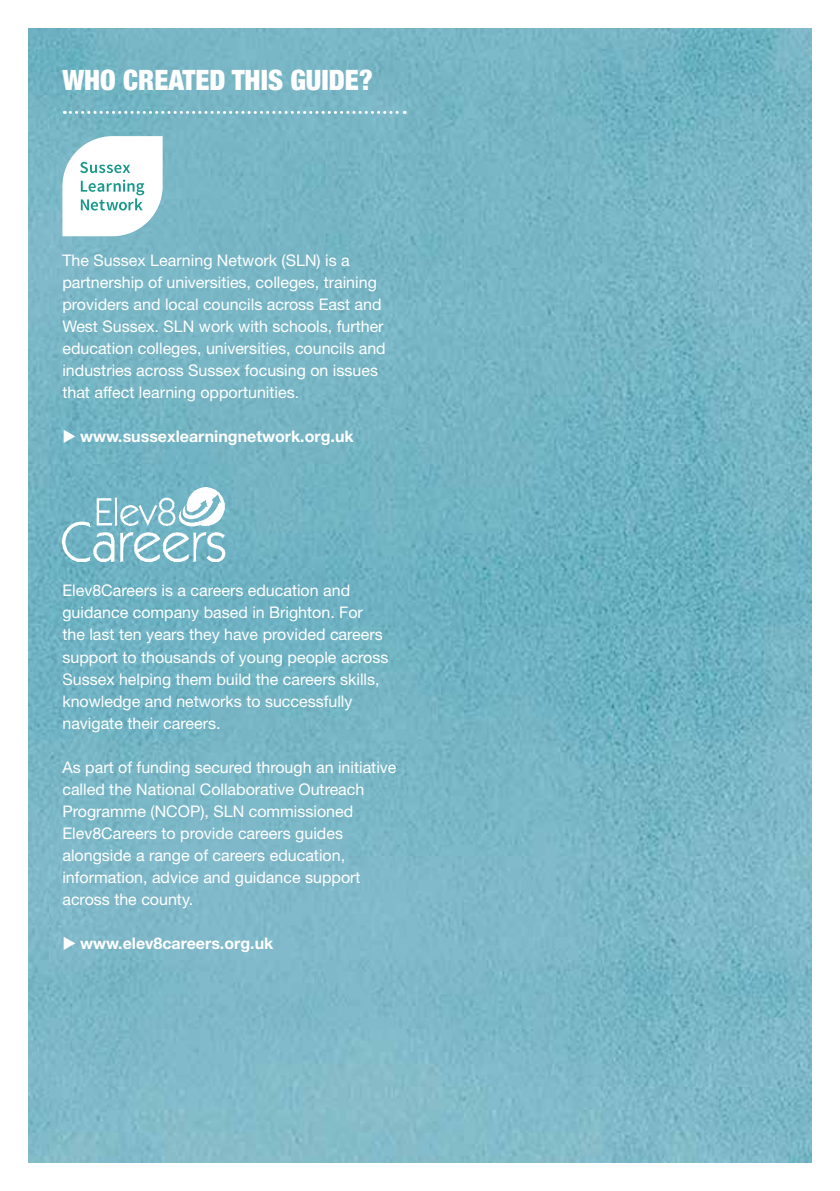
<style>
.page{position:relative;width:840px;height:1191px;background:#fff}
.page>*{position:absolute;margin:0;border:0;box-sizing:border-box;transform-origin:0 0}
.t1{font:900 condensed 28px "Helvetica Neue";color:#fff}
.t2{font:16px/22px "Helvetica Neue LT Std";color:#fff}
.t3{font:700 16px "Helvetica Neue LT Std";color:#fff}
</style>
<div class="page">
<img style="left:28px;top:28px;width:783px;height:1134px">
<svg style="left:64px;top:111px;width:341px;height:3px"></svg>
<img style="left:62px;top:488px;width:172px;height:73px">
<svg style="left:62px;top:136px;width:100px;height:100px"></svg>
<h1 class="t1" style="left:62px;top:57px;width:312px">WHO CREATED THIS GUIDE?</h1>
<p class="t2" style="left:62px;top:249px;width:325px">The Sussex Learning Network (SLN) is a partnership of universities, colleges, training providers and local councils across East and West Sussex. SLN work with schools, further education colleges, universities, councils and industries across Sussex focusing on issues that affect learning opportunities.</p>
<p class="t3" style="left:62px;top:427px;width:292px">◆ www.sussexlearningnetwork.org.uk</p>
<p class="t2" style="left:62px;top:579px;width:327px">Elev8Careers is a careers education and guidance company based in Brighton. For the last ten years they have provided careers support to thousands of young people across Sussex helping them build the careers skills, knowledge and networks to successfully navigate their careers.</p>
<p class="t2" style="left:62px;top:755px;width:335px">As part of funding secured through an initiative called the National Collaborative Outreach Programme (NCOP), SLN commissioned Elev8Careers to provide careers guides alongside a range of careers education, information, advice and guidance support across the county.</p>
<p class="t3" style="left:62px;top:933px;width:212px">◆ www.elev8careers.org.uk</p>
</div>
